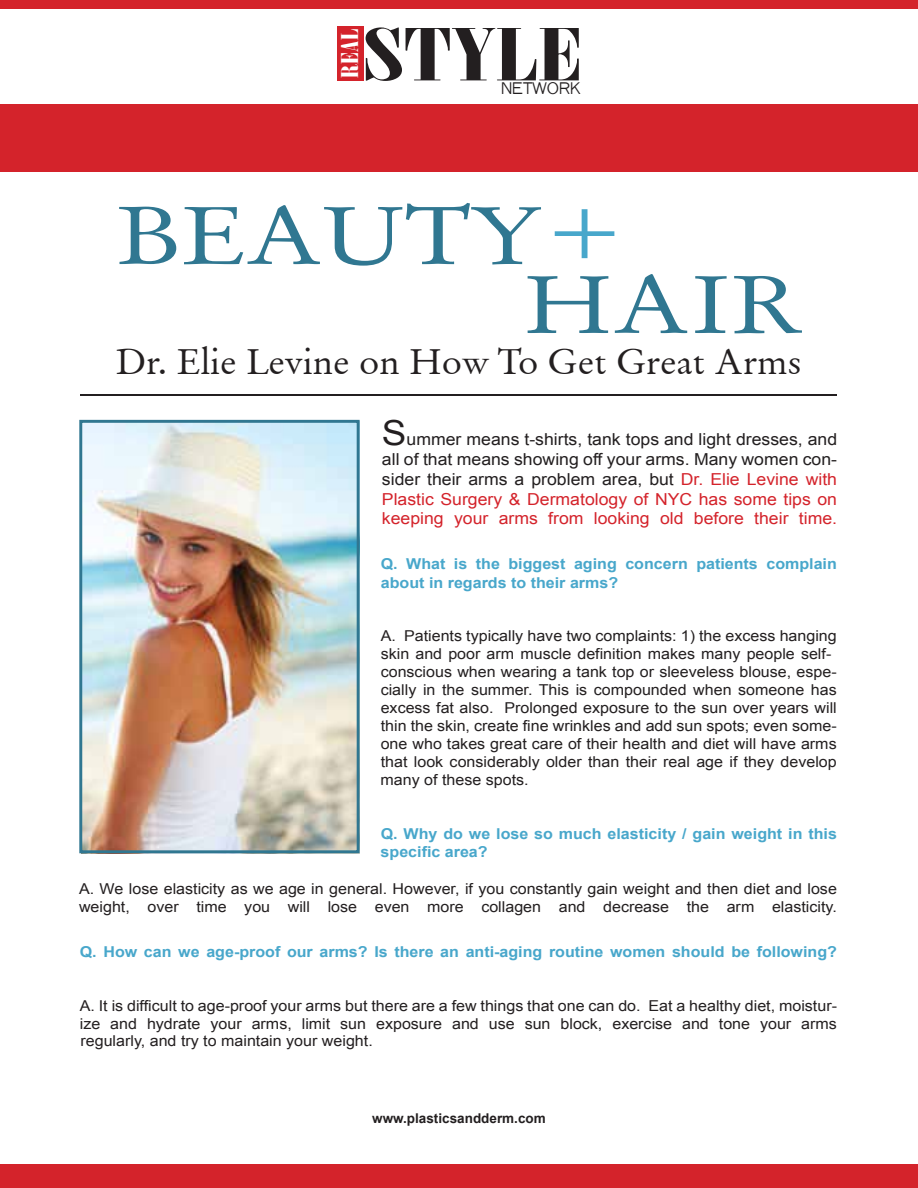
<style>
.page{position:relative;width:918px;height:1188px;background:#fff}
.page>*{position:absolute;margin:0;border:0;box-sizing:border-box;transform-origin:0 0}
.t1{font:82.05px/69px "Original Garamond BT";color:#307791;scale:1.24 1}
.t2{font:71.4px "Onyx";color:#231f20;scale:1.95 1}
.t3{font:36px "Original Garamond BT";color:#231f20}
.t4{font:23.1px "Onyx";color:#fff;scale:1.64 1}
.t5{font:16.5px/19.8px "Arial";color:#231f20;text-align:justify;scale:1.07 1}
.t6{font:15.9px "Quick Type";color:#231f20}
.t7{font:15px/18px "Arial";color:#231f20;scale:1.07 1}
.t8{font:700 15px "Arial";color:#48a7cb;scale:1.07 1}
.t9{font:700 13.5px "Arial";color:#231f20}
.s1{font-size:34.5px}
.s2{color:#d4232b}
</style>
<div class="page">
<div style="left:337px;top:27px;width:26px;height:54px;background:#d4232b"></div>
<svg style="left:555px;top:209px;width:59px;height:49px"></svg>
<div style="left:0;top:0;width:918px;height:9px;background:#d4232b"></div>
<div style="left:0;top:1164px;width:918px;height:24px;background:#d4232b"></div>
<hr style="left:81px;top:394px;width:756px;height:2px;background:#231f20">
<div style="left:0;top:104px;width:918px;height:68px;background:#d4232b"></div>
<img style="left:83px;top:424px;width:273px;height:425px">
<div style="left:79px;top:420px;width:281px;height:433px;border:3px solid #307791"></div>
<h2 class="t2" style="left:363px;top:14px;width:113px">STYLE</h2>
<p class="t6" style="left:501px;top:80px;width:82px">NETWORK</p>
<h3 class="t4" style="left:337px;top:78px;width:31px;rotate:-90deg">REAL</h3>
<h1 class="t1" style="left:523px;top:201px;width:226px;text-indent:-407px">BEAUTY<br>HAIR</h1>
<h3 class="t3" style="left:116px;top:339px;width:688px">Dr. Elie Levine on How To Get Great Arms</h3>
<p class="t5" style="left:382px;top:430px;width:427px"><span class="s1">S</span>ummer means t-shirts, tank tops and light dresses, and all of that means showing off your arms. Many women con&shy;sider their arms a problem area, but <span class="s2">Dr. Elie Levine with Plastic Surgery &amp; Dermatology of NYC has some tips on keeping your arms from looking old before their time.</span></p>
<p class="t8" style="left:381px;top:554px;width:428px">Q. What is the biggest aging concern patients complain</p>
<p class="t8" style="left:381px;top:573px;width:223px">about in regards to their arms?</p>
<p class="t7" style="left:381px;top:627px;width:428px">A. Patients typically have two complaints: 1) the excess hanging skin and poor arm muscle definition makes many people self&shy;conscious when wearing a tank top or sleeveless blouse, espe&shy;cially in the summer. This is compounded when someone has excess fat also. Prolonged exposure to the sun over years will thin the skin, create fine wrinkles and add sun spots; even some&shy;one who takes great care of their health and diet will have arms that look considerably older than their real age if they develop</p>
<p class="t7" style="left:381px;top:771px;width:140px">many of these spots.</p>
<p class="t8" style="left:381px;top:824px;width:428px">Q. Why do we lose so much elasticity / gain weight in this</p>
<p class="t8" style="left:381px;top:842px;width:102px">specific area?</p>
<p class="t7" style="left:79px;top:880px;width:710px">A. We lose elasticity as we age in general. However, if you constantly gain weight and then diet and lose weight, over time you will lose even more collagen and decrease the arm elasticity.</p>
<p class="t8" style="left:80px;top:941px;width:709px">Q. How can we age-proof our arms? Is there an anti-aging routine women should be following?</p>
<p class="t7" style="left:80px;top:997px;width:709px">A. It is difficult to age-proof your arms but there are a few things that one can do. Eat a healthy diet, moistur&shy;ize and hydrate your arms, limit sun exposure and use sun block, exercise and tone your arms</p>
<p class="t7" style="left:81px;top:1032px;width:275px">regularly, and try to maintain your weight.</p>
<p class="t9" style="left:372px;top:1110px;width:175px">www.plasticsandderm.com</p>
</div>
